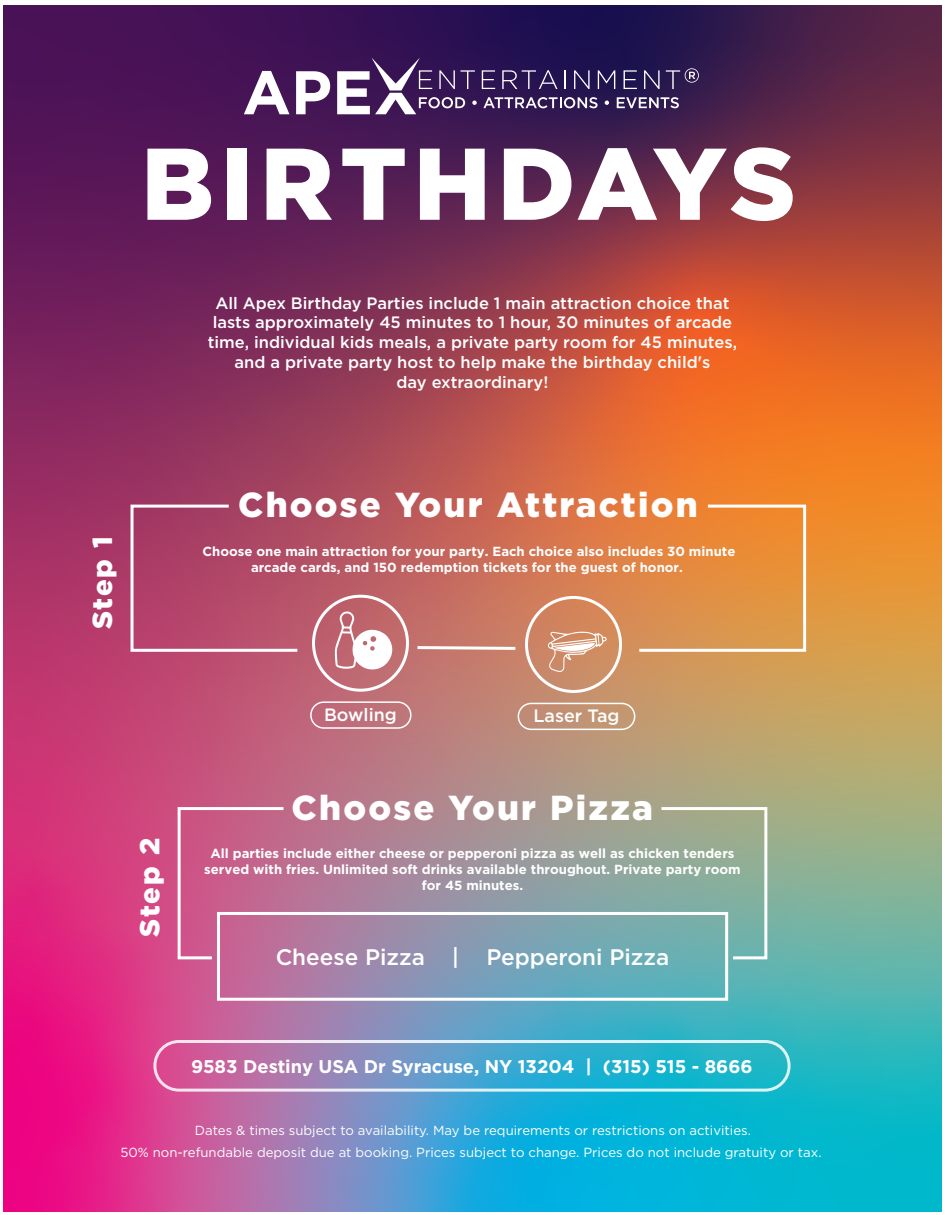
<style>
.page{position:relative;width:945px;height:1215px;background:#fff}
.page>*{position:absolute;margin:0;border:0;box-sizing:border-box;transform-origin:0 0}
.t1{font:900 34.65px "Gotham";letter-spacing:.065em;color:#fff}
.t2{font:900 27.6px "Gotham";letter-spacing:.055em;color:#fff}
.t3{font:500 22.5px "Gotham";color:#fff}
.t4{font:700 18.3px "Gotham";color:#fff}
.t5{font:500 17.85px "Gotham";color:#fff}
.t6{font:500 16.5px/19.8px "Gotham";color:#fff;text-align:center}
.t7{font:700 13.2px/15.8px "Gotham";color:#fff;text-align:center}
.t8{font:13.2px/22.4px "Gotham";color:#fff;text-align:center}
</style>
<div class="page">
<img style="left:4px;top:5px;width:937px;height:1206px">
<div style="left:153px;top:1040px;width:638px;height:52px;border:3px solid #fff;border-radius:24px"></div>
<div style="left:310px;top:701px;width:102px;height:28px;border:2px solid #fff;border-radius:13px"></div>
<div style="left:312px;top:595px;width:97px;height:97px;border:3px solid #fff;border-radius:50%"></div>
<svg style="left:335px;top:611px;width:57px;height:59px"></svg>
<svg style="left:636px;top:503px;width:172px;height:150px;background:#e49248"></svg>
<svg style="left:129px;top:503px;width:171px;height:150px;background:#b34e6e"></svg>
<svg style="left:147px;top:149px;width:64px;height:71px"></svg>
<div style="left:227px;top:149px;width:20px;height:71px;background:#fff"></div>
<svg style="left:267px;top:149px;width:65px;height:71px"></svg>
<svg style="left:342px;top:149px;width:63px;height:71px"></svg>
<svg style="left:420px;top:149px;width:65px;height:71px"></svg>
<svg style="left:504px;top:149px;width:67px;height:71px"></svg>
<svg style="left:578px;top:147px;width:215px;height:74px"></svg>
<svg style="left:244px;top:71px;width:45px;height:43px"></svg>
<svg style="left:296px;top:71px;width:34px;height:43px"></svg>
<svg style="left:337px;top:58px;width:362px;height:56px;background:#523e6f"></svg>
<div style="left:518px;top:703px;width:117px;height:27px;border:2px solid #fff;border-radius:13px"></div>
<div style="left:525px;top:596px;width:97px;height:97px;border:3px solid #fff;border-radius:50%"></div>
<svg style="left:548px;top:632px;width:59px;height:40px;background:#d9a688"></svg>
<svg style="left:414px;top:645px;width:104px;height:6px"></svg>
<svg style="left:176px;top:806px;width:111px;height:155px;background:#c96791"></svg>
<svg style="left:658px;top:806px;width:111px;height:155px;background:#8eb1a1"></svg>
<div style="left:217px;top:912px;width:511px;height:89px;border:3px solid #fff"></div>
<p class="t6" style="left:208px;top:293px;width:531px">All Apex Birthday Parties include 1 main attraction choice that lasts approximately 45 minutes to 1 hour, 30 minutes of arcade time, individual kids meals, a private party room for 45 minutes, and a private party host to help make the birthday child's<br>day extraordinary!</p>
<h2 class="t2" style="left:84px;top:629px;width:95px;rotate:-90deg">Step 1</h2>
<h2 class="t2" style="left:131px;top:937px;width:100px;rotate:-90deg">Step 2</h2>
<h1 class="t1" style="left:238px;top:481px;width:461px">Choose Your Attraction</h1>
<p class="t7" style="left:202px;top:543px;width:534px">Choose one main attraction for your party. Each choice also includes 30 minute arcade cards, and 150 redemption tickets for the guest of honor.</p>
<h3 class="t5" style="left:324px;top:703px;width:74px">Bowling</h3>
<h3 class="t5" style="left:534px;top:704px;width:87px">Laser Tag</h3>
<h1 class="t1" style="left:292px;top:784px;width:363px">Choose Your Pizza</h1>
<p class="t7" style="left:204px;top:845px;width:538px">All parties include either cheese or pepperoni pizza as well as chicken tenders served with fries. Unlimited soft drinks available throughout. Private party room for 45 minutes.</p>
<h3 class="t3" style="left:276px;top:943px;width:395px">Cheese Pizza | Pepperoni Pizza</h3>
<h3 class="t4" style="left:191px;top:1054px;width:563px">9583 Destiny USA Dr Syracuse, NY 13204 | (315) 515 - 8666</h3>
<p class="t8" style="left:120px;top:1118px;width:703px">Dates &amp; times subject to availability. May be requirements or restrictions on activities.<br>50% non-refundable deposit due at booking. Prices subject to change. Prices do not include gratuity or tax.</p>
</div>
